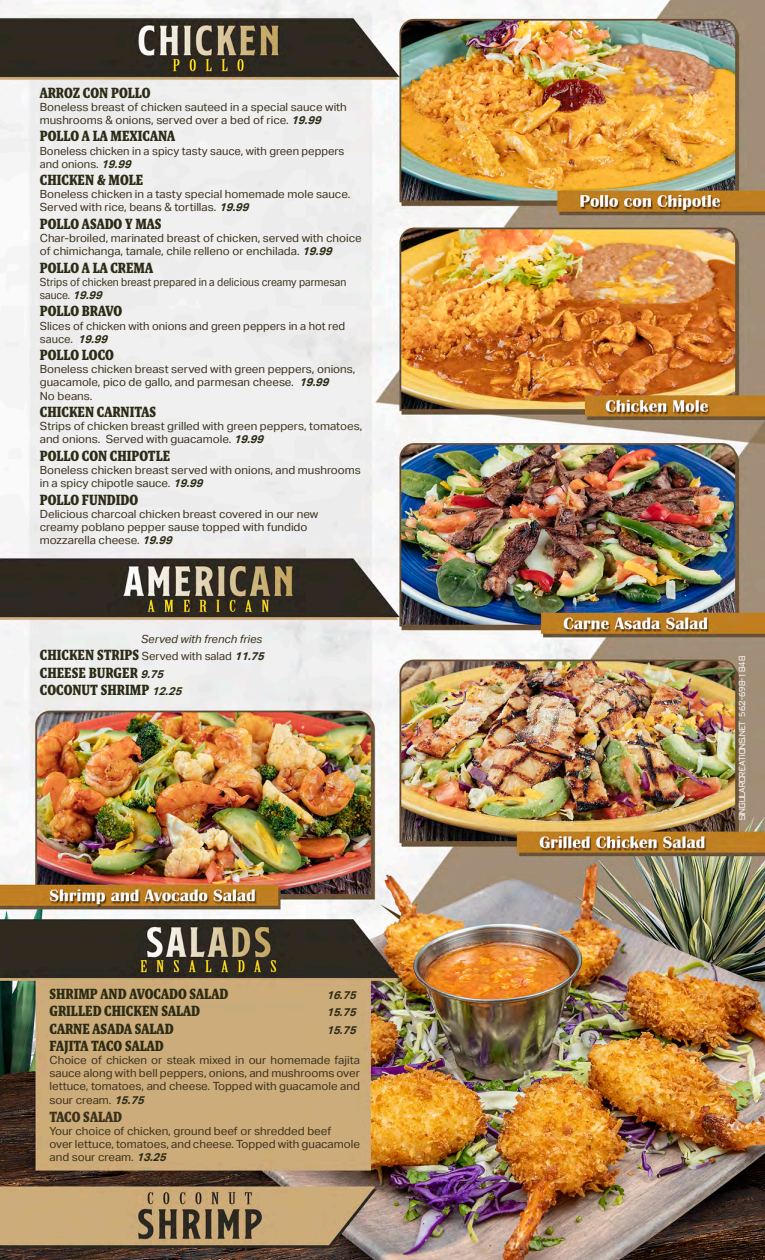
<style>
.page{position:relative;width:765px;height:1260px;background:#fff}
.page>*{position:absolute;margin:0;border:0;box-sizing:border-box;transform-origin:0 0}
.t1{font:700 15px "Malaga Narrow OTCE";color:#2c2b15}
.t2{font:700 15px "Malaga Narrow OTCE";color:#3b311b}
.t3{font:11.25px/13.1px "Aktiv Grotesk";color:#3b311b}
.t4{font:11.25px/13.1px "Aktiv Grotesk";color:#3b311b;scale:.92 1}
.t5{font:italic 11.25px "Aktiv Grotesk";color:#3b311b}
.t6{font:italic 700 11.25px "Aktiv Grotesk";color:#2c2b15}
.t7{font:8.75px "Bank Gothic";letter-spacing:.015em;color:#fff;scale:.8 1}
.s1{font-weight:700;font-style:italic;color:#2c2b15}
.s2{font-family:"Malaga Narrow OTCE";font-weight:700;font-size:15px;color:#2c2b15}
.s3{font-family:"Aktiv Grotesk";font-style:italic;font-size:11.25px}
</style>
<div class="page">
<img style="left:0;top:0;width:765px;height:1260px">
<p class="t1" style="left:40px;top:84px;width:112px">ARROZ CON POLLO</p>
<p class="t3" style="left:40px;top:100px;width:309px">Boneless breast of chicken sauteed in a special sauce with</p>
<p class="t3" style="left:40px;top:113px;width:289px">mushrooms &amp; onions, served over a bed of rice. <span class="s1">19.99</span></p>
<p class="t1" style="left:40px;top:128px;width:137px">POLLO A LA MEXICANA</p>
<p class="t3" style="left:40px;top:144px;width:306px">Boneless chicken in a spicy tasty sauce, with green peppers and onions. <span class="s1">19.99</span></p>
<p class="t1" style="left:40px;top:171px;width:105px">CHICKEN &amp; MOLE</p>
<p class="t3" style="left:40px;top:188px;width:312px">Boneless chicken in a tasty special homemade mole sauce.<br>Served with rice, beans &amp; tortillas. <span class="s1">19.99</span></p>
<p class="t1" style="left:40px;top:215px;width:123px">POLLO ASADO Y MAS</p>
<p class="t3" style="left:40px;top:232px;width:323px">Char-broiled, marinated breast of chicken, served with choice of chimichanga, tamale, chile relleno or enchilada. <span class="s1">19.99</span></p>
<p class="t1" style="left:40px;top:259px;width:115px">POLLO A LA CREMA</p>
<p class="t4" style="left:40px;top:275px;width:335px">Strips of chicken breast prepared in a delicious creamy parmesan sauce. <span class="s1">19.99</span></p>
<p class="t1" style="left:40px;top:303px;width:84px">POLLO BRAVO</p>
<p class="t3" style="left:40px;top:319px;width:307px">Slices of chicken with onions and green peppers in a hot red sauce. <span class="s1">19.99</span></p>
<p class="t1" style="left:40px;top:346px;width:76px">POLLO LOCO</p>
<p class="t3" style="left:40px;top:363px;width:317px">Boneless chicken breast served with green peppers, onions, guacamole, pico de gallo, and parmesan cheese. <span class="s1">19.99</span></p>
<p class="t3" style="left:40px;top:389px;width:54px">No beans.</p>
<p class="t1" style="left:40px;top:403px;width:118px">CHICKEN CARNITAS</p>
<p class="t3" style="left:40px;top:420px;width:324px">Strips of chicken breast grilled with green peppers, tomatoes, and onions. Served with guacamole. <span class="s1">19.99</span></p>
<p class="t1" style="left:40px;top:447px;width:132px">POLLO CON CHIPOTLE</p>
<p class="t3" style="left:40px;top:463px;width:323px">Boneless chicken breast served with onions, and mushrooms in a spicy chipotle sauce. <span class="s1">19.99</span></p>
<p class="t1" style="left:40px;top:491px;width:100px">POLLO FUNDIDO</p>
<p class="t3" style="left:40px;top:507px;width:280px">Delicious charcoal chicken breast covered in our new</p>
<p class="t3" style="left:40px;top:520px;width:269px">creamy poblano pepper sause topped with fundido mozzarella cheese. <span class="s1">19.99</span></p>
<p class="t5" style="left:141px;top:632px;width:123px">Served with french fries</p>
<p class="t3" style="left:40px;top:650px;width:232px"><span class="s2">CHICKEN STRIPS</span> Served with salad <span class="s1">11.75</span></p>
<p class="t1" style="left:40px;top:664px;width:131px">CHEESE BURGER <span class="s3">9.75</span></p>
<p class="t1" style="left:40px;top:681px;width:149px">COCONUT SHRIMP <span class="s3">12.25</span></p>
<p class="t1" style="left:49px;top:985px;width:180px">SHRIMP AND AVOCADO SALAD</p>
<p class="t6" style="left:326px;top:988px;width:37px">16.75</p>
<p class="t1" style="left:49px;top:1002px;width:152px">GRILLED CHICKEN SALAD</p>
<p class="t6" style="left:326px;top:1006px;width:37px">15.75</p>
<p class="t1" style="left:49px;top:1020px;width:126px">CARNE ASADA SALAD</p>
<p class="t6" style="left:326px;top:1023px;width:37px">15.75</p>
<p class="t1" style="left:49px;top:1037px;width:116px">FAJITA TACO SALAD</p>
<p class="t3" style="left:49px;top:1054px;width:312px;text-align:justify">Choice of chicken or steak mixed in our homemade fajita sauce along with bell peppers, onions, and mushrooms over lettuce, tomatoes, and cheese. Topped with guacamole and sour cream. <span class="s1">15.75</span></p>
<p class="t2" style="left:49px;top:1108px;width:74px">TACO SALAD</p>
<p class="t3" style="left:49px;top:1124px;width:283px">Your choice of chicken, ground beef or shredded beef</p>
<p class="t3" style="left:49px;top:1137px;width:312px">over lettuce, tomatoes, and cheese. Topped with guacamole and sour cream. <span class="s1">13.25</span></p>
<p class="t7" style="left:736px;top:820px;width:207px;rotate:-90deg">singularcreations.net 562-698-1848</p>
</div>
